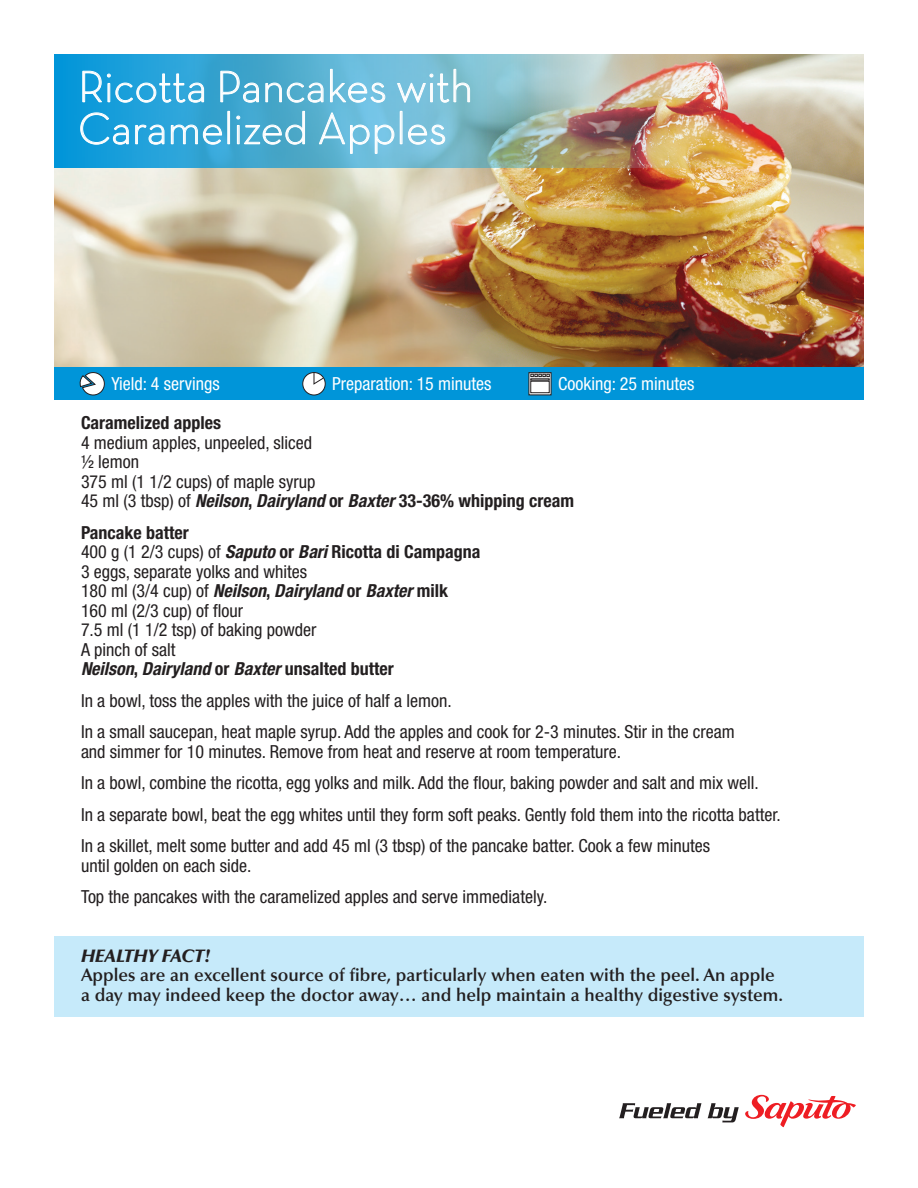
<style>
.page{position:relative;width:918px;height:1188px;background:#fff}
.page>*{position:absolute;margin:0;border:0;box-sizing:border-box;transform-origin:0 0}
.t1{font:300 45px/42px "Neutra Text TF";color:#fff}
.t2{font:condensed 18px/19.5px "Helvetica Neue";color:#231f20}
.t3{font:600 18px/19.5px "Optima";color:#231f20}
.t4{font:condensed 18px "Helvetica Neue";color:#fff}
.t5{font:700 condensed 18px "Helvetica Neue";color:#231f20}
.t6{font:italic 900 18px "Optima";color:#231f20}
.s1{font-weight:700;font-style:italic}
.s2{font-weight:700}
</style>
<div class="page">
<img style="left:54px;top:54px;width:810px;height:314px">
<div style="left:54px;top:368px;width:810px;height:32px;background:#0095d9"></div>
<img style="left:54px;top:54px;width:702px;height:114px">
<div style="left:303px;top:373px;width:22px;height:22px;background:#fff;border-radius:50%"></div>
<div style="left:302px;top:372px;width:24px;height:23px;border:1px solid #231f20;border-radius:50%"></div>
<svg style="left:314px;top:372px;width:10px;height:13px"></svg>
<svg style="left:80px;top:372px;width:25px;height:24px"></svg>
<div style="left:529px;top:372px;width:22px;height:23px;background:#fff;border:1px solid #231f20"></div>
<div style="left:531px;top:381px;width:18px;height:12px;border:1px solid #231f20"></div>
<svg style="left:531px;top:374px;width:19px;height:6px"></svg>
<svg style="left:82px;top:71px;width:122px;height:32px"></svg>
<svg style="left:220px;top:71px;width:39px;height:32px"></svg>
<svg style="left:265px;top:83px;width:58px;height:20px"></svg>
<svg style="left:330px;top:69px;width:55px;height:34px"></svg>
<svg style="left:397px;top:69px;width:73px;height:34px"></svg>
<svg style="left:80px;top:112px;width:49px;height:33px"></svg>
<svg style="left:135px;top:125px;width:29px;height:20px"></svg>
<svg style="left:171px;top:125px;width:51px;height:20px"></svg>
<div style="left:228px;top:111px;width:2px;height:33px;border:1px solid #fff"></div>
<svg style="left:237px;top:111px;width:68px;height:34px"></svg>
<svg style="left:319px;top:112px;width:50px;height:42px"></svg>
<svg style="left:375px;top:125px;width:19px;height:29px"></svg>
<div style="left:400px;top:111px;width:2px;height:33px;border:1px solid #fff"></div>
<svg style="left:408px;top:125px;width:37px;height:20px"></svg>
<svg style="left:619px;top:1103px;width:82px;height:15px"></svg>
<svg style="left:708px;top:1095px;width:148px;height:32px"></svg>
<div style="left:54px;top:936px;width:810px;height:81px;background:#c6eafa"></div>
<h1 class="t1" style="left:78px;top:65px;width:396px">Ricotta Pancakes with<br>Caramelized Apples</h1>
<p class="t4" style="left:111px;top:373px;width:110px">Yield: 4 servings</p>
<p class="t4" style="left:332px;top:373px;width:161px">Preparation: 15 minutes</p>
<p class="t4" style="left:558px;top:373px;width:138px">Cooking: 25 minutes</p>
<p class="t5" style="left:81px;top:412px;width:142px">Caramelized apples</p>
<p class="t2" style="left:81px;top:433px;width:495px">4 medium apples, unpeeled, sliced<br>½ lemon<br>375 ml (1 1/2 cups) of maple syrup<br>45 ml (3 tbsp) of <span class="s1">Neilson</span><span class="s2">,</span> <span class="s1">Dairyland</span> <span class="s2">or</span> <span class="s1">Baxter</span> <span class="s2">33-36% whipping cream</span></p>
<p class="t2" style="left:81px;top:523px;width:401px"><span class="s2">Pancake batter<br></span>400 g (1 2/3 cups) of <span class="s1">Saputo</span> <span class="s2">or</span> <span class="s1">Bari</span> <span class="s2">Ricotta di Campagna </span>3 eggs, separate yolks and whites<br>180 ml (3/4 cup) of <span class="s1">Neilson</span><span class="s2">,</span> <span class="s1">Dairyland</span> <span class="s2">or</span> <span class="s1">Baxter</span> <span class="s2">milk<br></span>160 ml (2/3 cup) of flour<br>7.5 ml (1 1/2 tsp) of baking powder<br>A pinch of salt<br><span class="s1">Neilson</span><span class="s2">,</span> <span class="s1">Dairyland</span> <span class="s2">or</span> <span class="s1">Baxter</span> <span class="s2">unsalted butter</span></p>
<p class="t2" style="left:81px;top:685px;width:655px;line-height:31.5px">In a bowl, toss the apples with the juice of half a lemon.<br>In a small saucepan, heat maple syrup. Add the apples and cook for 2-3 minutes. Stir in the cream</p>
<p class="t2" style="left:81px;top:736px;width:701px;line-height:31.5px">and simmer for 10 minutes. Remove from heat and reserve at room temperature.<br>In a bowl, combine the ricotta, egg yolks and milk. Add the flour, baking powder and salt and mix well.<br>In a separate bowl, beat the egg whites until they form soft peaks. Gently fold them into the ricotta batter.<br>In a skillet, melt some butter and add 45 ml (3 tbsp) of the pancake batter. Cook a few minutes</p>
<p class="t2" style="left:81px;top:850px;width:468px;line-height:31.5px">until golden on each side.<br>Top the pancakes with the caramelized apples and serve immediately.</p>
<p class="t6" style="left:81px;top:945px;width:132px">HEALTHY FACT!</p>
<p class="t3" style="left:81px;top:966px;width:704px">Apples are an excellent source of fibre, particularly when eaten with the peel. An apple a day may indeed keep the doctor away… and help maintain a healthy digestive system.</p>
</div>
